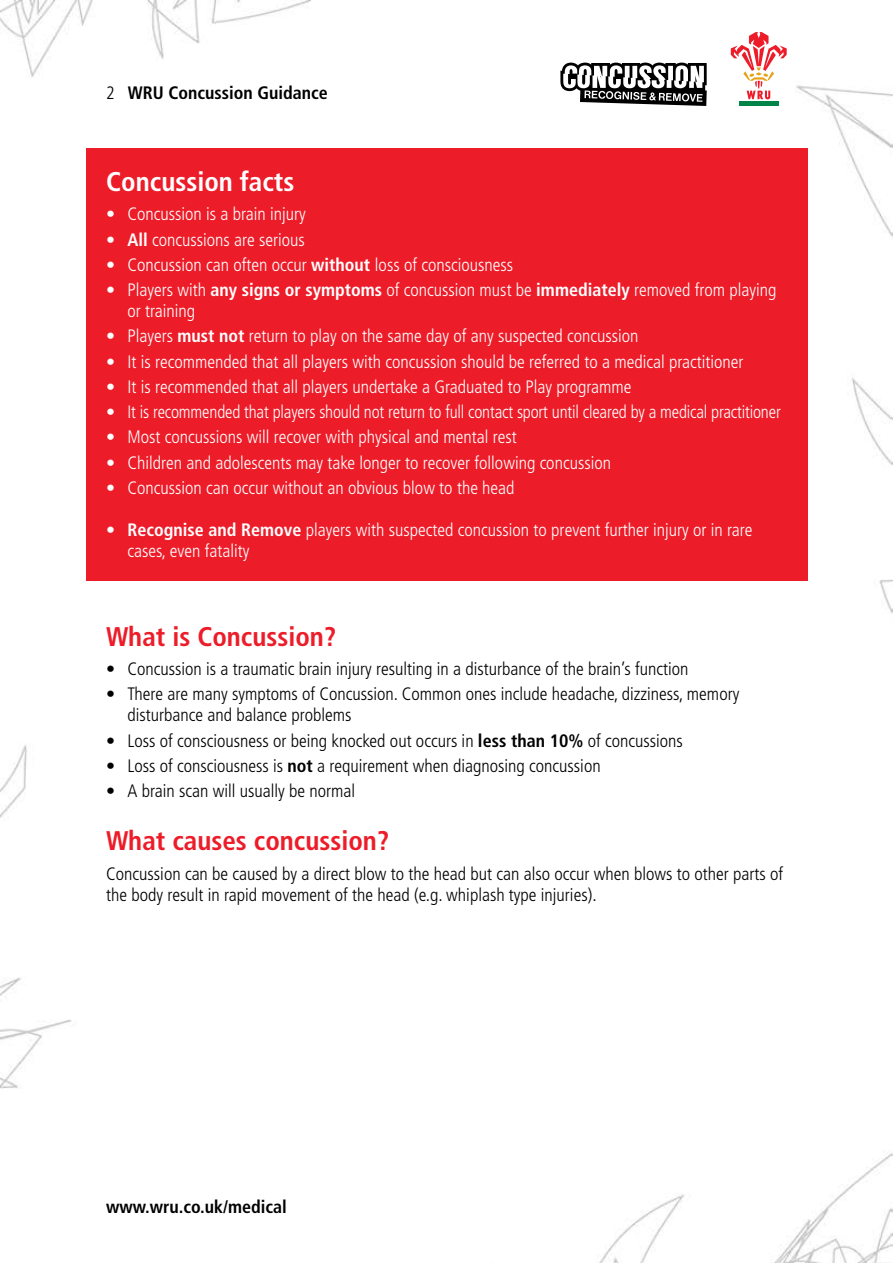
<style>
.page{position:relative;width:893px;height:1263px;background:#fff}
.page>*{position:absolute;margin:0;border:0;box-sizing:border-box;transform-origin:0 0}
.t1{font:700 condensed 27px "Frutiger";color:#ed1c29}
.t2{font:700 condensed 27px "Frutiger";color:#fff}
.t3{font:300 condensed 18px/21px "Frutiger";color:#fff}
.t4{font:300 condensed 18px/21px "Frutiger";color:#000}
.t5{font:700 condensed 18px "Frutiger";color:#000}
.s1{font-weight:300}
.s2{font-weight:700}
</style>
<div class="page">
<img style="left:0;top:0;width:893px;height:1263px">
<div style="left:739px;top:101px;width:39px;height:5px;background:#008448"></div>
<svg style="left:731px;top:32px;width:56px;height:67px"></svg>
<svg style="left:560px;top:63px;width:147px;height:43px"></svg>
<div style="left:86px;top:149px;width:721px;height:432px;background:#ed1c29"></div>
<p class="t5" style="left:106px;top:82px;width:223px"><span class="s1">2</span> WRU Concussion Guidance</p>
<h1 class="t2" style="left:106px;top:165px;width:190px">Concussion facts</h1>
<p class="t3" style="left:106px;top:204px;width:201px">• Concussion is a brain injury</p>
<p class="t3" style="left:106px;top:229px;width:200px">• <span class="s2">All</span> concussions are serious</p>
<p class="t3" style="left:106px;top:254px;width:408px">• Concussion can often occur <span class="s2">without</span> loss of consciousness</p>
<p class="t3" style="left:128px;top:280px;width:650px;text-indent:-21px">• Players with <span class="s2">any signs or symptoms</span> of concussion must be <span class="s2">immediately</span> removed from playing or training</p>
<p class="t3" style="left:106px;top:326px;width:534px">• Players <span class="s2">must not</span> return to play on the same day of any suspected concussion</p>
<p class="t3" style="left:106px;top:351px;width:639px">• It is recommended that all players with concussion should be referred to a medical practitioner</p>
<p class="t3" style="left:106px;top:376px;width:527px">• It is recommended that all players undertake a Graduated to Play programme</p>
<p class="t3" style="left:106px;top:402px;width:676px">• It is recommended that players should not return to full contact sport until cleared by a medical practitioner</p>
<p class="t3" style="left:106px;top:427px;width:412px">• Most concussions will recover with physical and mental rest</p>
<p class="t3" style="left:106px;top:452px;width:506px">• Children and adolescents may take longer to recover following concussion</p>
<p class="t3" style="left:106px;top:477px;width:410px">• Concussion can occur without an obvious blow to the head</p>
<p class="t3" style="left:128px;top:519px;width:626px;text-indent:-21px">• <span class="s2">Recognise and Remove</span> players with suspected concussion to prevent further injury or in rare cases, even fatality</p>
<h1 class="t1" style="left:106px;top:620px;width:232px">What is Concussion?</h1>
<p class="t4" style="left:106px;top:659px;width:584px">• Concussion is a traumatic brain injury resulting in a disturbance of the brain’s function</p>
<p class="t4" style="left:128px;top:684px;width:613px;text-indent:-21px">• There are many symptoms of Concussion. Common ones include headache, dizziness, memory disturbance and balance problems</p>
<p class="t4" style="left:106px;top:730px;width:578px">• Loss of consciousness or being knocked out occurs in <span class="s2">less than 10%</span> of concussions</p>
<p class="t4" style="left:106px;top:755px;width:496px">• Loss of consciousness is <span class="s2">not</span> a requirement when diagnosing concussion</p>
<p class="t4" style="left:106px;top:781px;width:250px">• A brain scan will usually be normal</p>
<h1 class="t1" style="left:106px;top:825px;width:285px">What causes concussion?</h1>
<p class="t4" style="left:106px;top:863px;width:678px">Concussion can be caused by a direct blow to the head but can also occur when blows to other parts of the body result in rapid movement of the head (e.g. whiplash type injuries).</p>
<p class="t5" style="left:106px;top:1196px;width:182px">www.wru.co.uk/medical</p>
</div>
